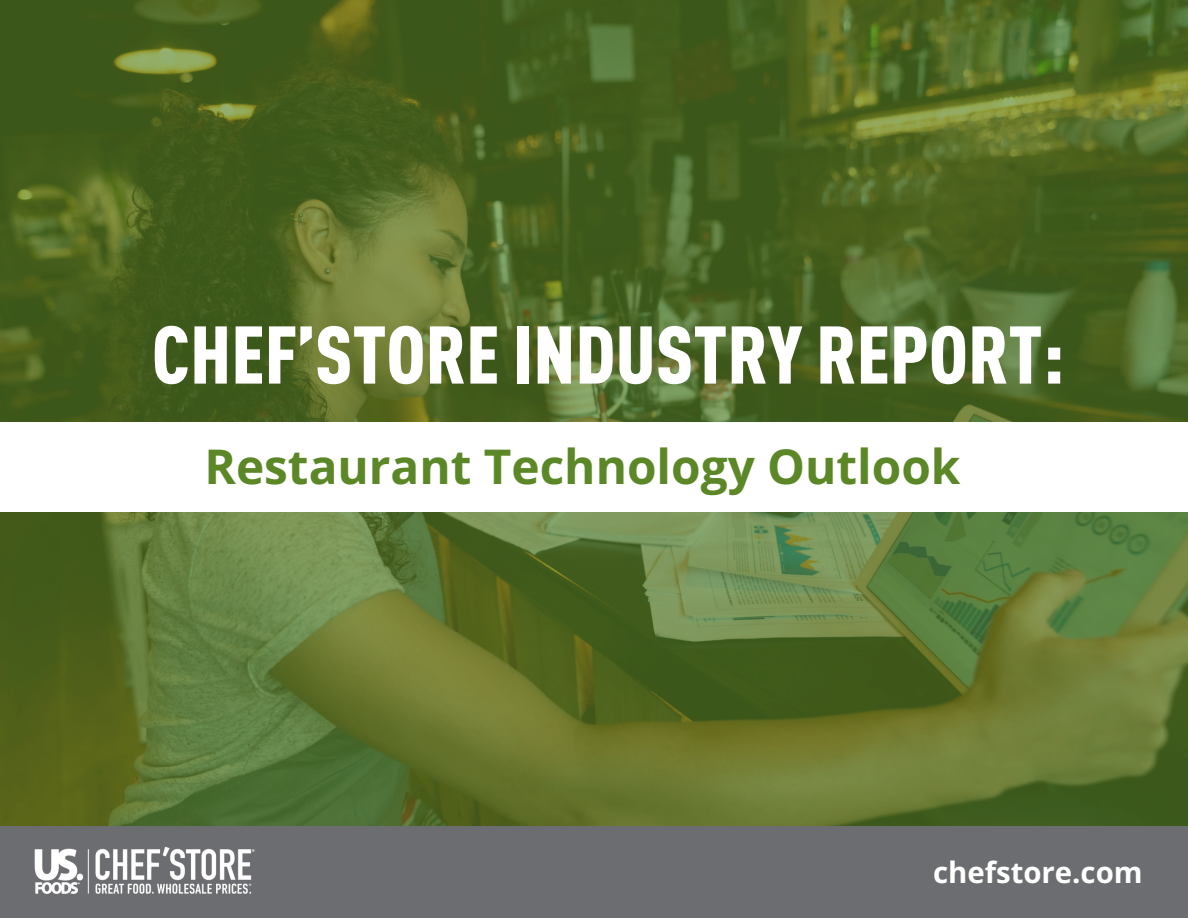
<style>
.page{position:relative;width:1188px;height:918px;background:#fff}
.page>*{position:absolute;margin:0;border:0;box-sizing:border-box;transform-origin:0 0}
.t1{font:900 condensed 80.4px "DIN Arabic";color:#fff}
.t2{font:700 47.7px "Open Sans";color:#5b8727}
.t3{font:700 29.4px "Open Sans";color:#fff}
</style>
<div class="page">
<img style="left:0;top:0;width:1188px;height:826px">
<div style="left:0;top:422px;width:1188px;height:90px;background:#fff"></div>
<div style="left:0;top:826px;width:1188px;height:92px;background:#6c6d70"></div>
<img style="left:34px;top:846px;width:221px;height:48px">
<h1 class="t1" style="left:152px;top:322px;width:914px">CHEF’STORE INDUSTRY REPORT:</h1>
<h2 class="t2" style="left:205px;top:433px;width:758px">Restaurant Technology Outlook</h2>
<p class="t3" style="left:933px;top:852px;width:211px">chefstore.com</p>
</div>
